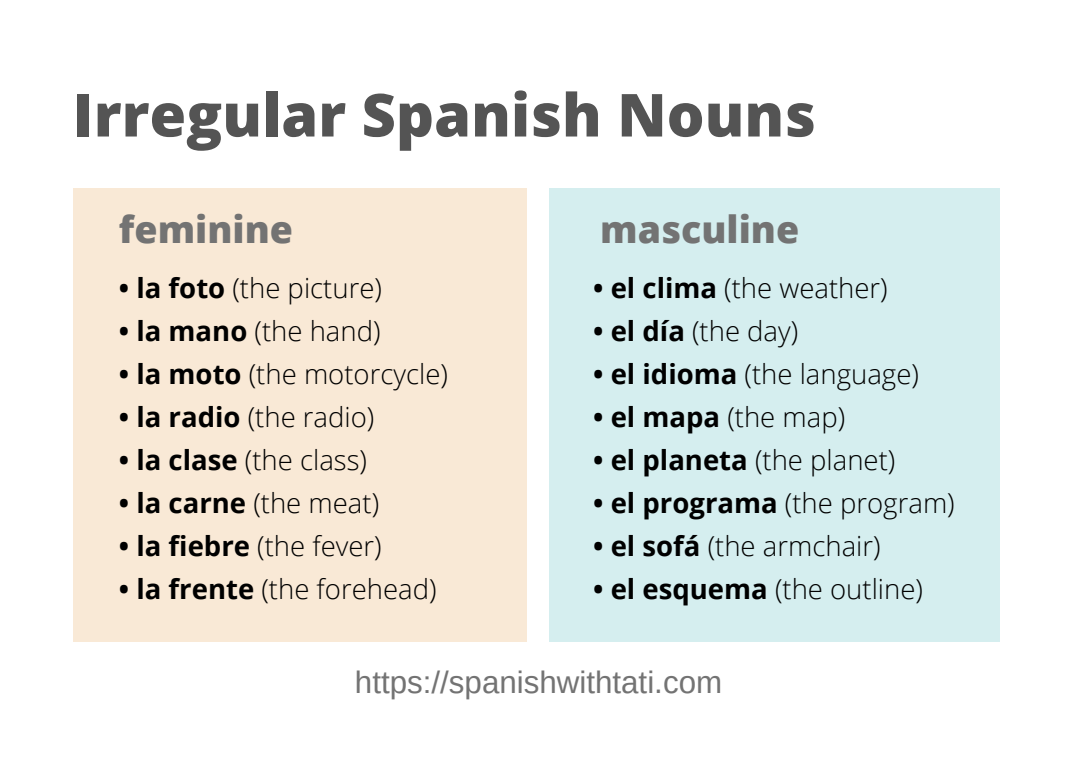
<style>
.page{position:relative;width:1077px;height:780px;background:#fff}
.page>*{position:absolute;margin:0;border:0;box-sizing:border-box;transform-origin:0 0}
.t1{font:800 59.38px "Open Sans";color:#545454}
.t2{font:800 37.5px "Open Sans";color:#737373}
.t3{font:31.25px "Arimo";color:#737373}
.t4{font:300 27.5px "Open Sans";color:#000}
.s1{font-weight:700}
</style>
<div class="page">
<div style="left:73px;top:188px;width:453px;height:454px;background:#f9e6d1"></div>
<div style="left:549px;top:188px;width:450px;height:454px;background:#d5eeef"></div>
<p class="t1" style="left:73px;top:73px;width:744px">Irregular Spanish Nouns</p>
<p class="t2" style="left:119px;top:203px;width:175px">feminine</p>
<p class="t2" style="left:600px;top:203px;width:200px">masculine</p>
<p class="t4" style="left:593px;top:268px;width:296px"><span class="s1">• el clima</span> (the weather)</p>
<p class="t4" style="left:593px;top:311px;width:206px"><span class="s1">• el día</span> (the day)</p>
<p class="t4" style="left:593px;top:355px;width:327px"><span class="s1">• el idioma</span> (the language)</p>
<p class="t4" style="left:593px;top:398px;width:253px"><span class="s1">• el mapa</span> (the map)</p>
<p class="t4" style="left:593px;top:441px;width:303px"><span class="s1">• el planeta</span> (the planet)</p>
<p class="t4" style="left:593px;top:484px;width:363px"><span class="s1">• el programa</span> (the program)</p>
<p class="t4" style="left:593px;top:527px;width:289px"><span class="s1">• el sofá</span> (the armchair)</p>
<p class="t4" style="left:593px;top:570px;width:331px"><span class="s1">• el esquema</span> (the outline)</p>
<p class="t4" style="left:119px;top:268px;width:264px"><span class="s1">• la foto</span> (the picture)</p>
<p class="t4" style="left:119px;top:311px;width:263px"><span class="s1">• la mano</span> (the hand)</p>
<p class="t4" style="left:119px;top:355px;width:330px"><span class="s1">• la moto</span> (the motorcycle)</p>
<p class="t4" style="left:119px;top:398px;width:257px"><span class="s1">• la radio</span> (the radio)</p>
<p class="t4" style="left:119px;top:441px;width:249px"><span class="s1">• la clase</span> (the class)</p>
<p class="t4" style="left:119px;top:484px;width:262px"><span class="s1">• la carne</span> (the meat)</p>
<p class="t4" style="left:119px;top:527px;width:264px"><span class="s1">• la fiebre</span> (the fever)</p>
<p class="t4" style="left:119px;top:570px;width:319px"><span class="s1">• la frente</span> (the forehead)</p>
<p class="t3" style="left:355px;top:665px;width:368px">https://spanishwithtati.com</p>
</div>
